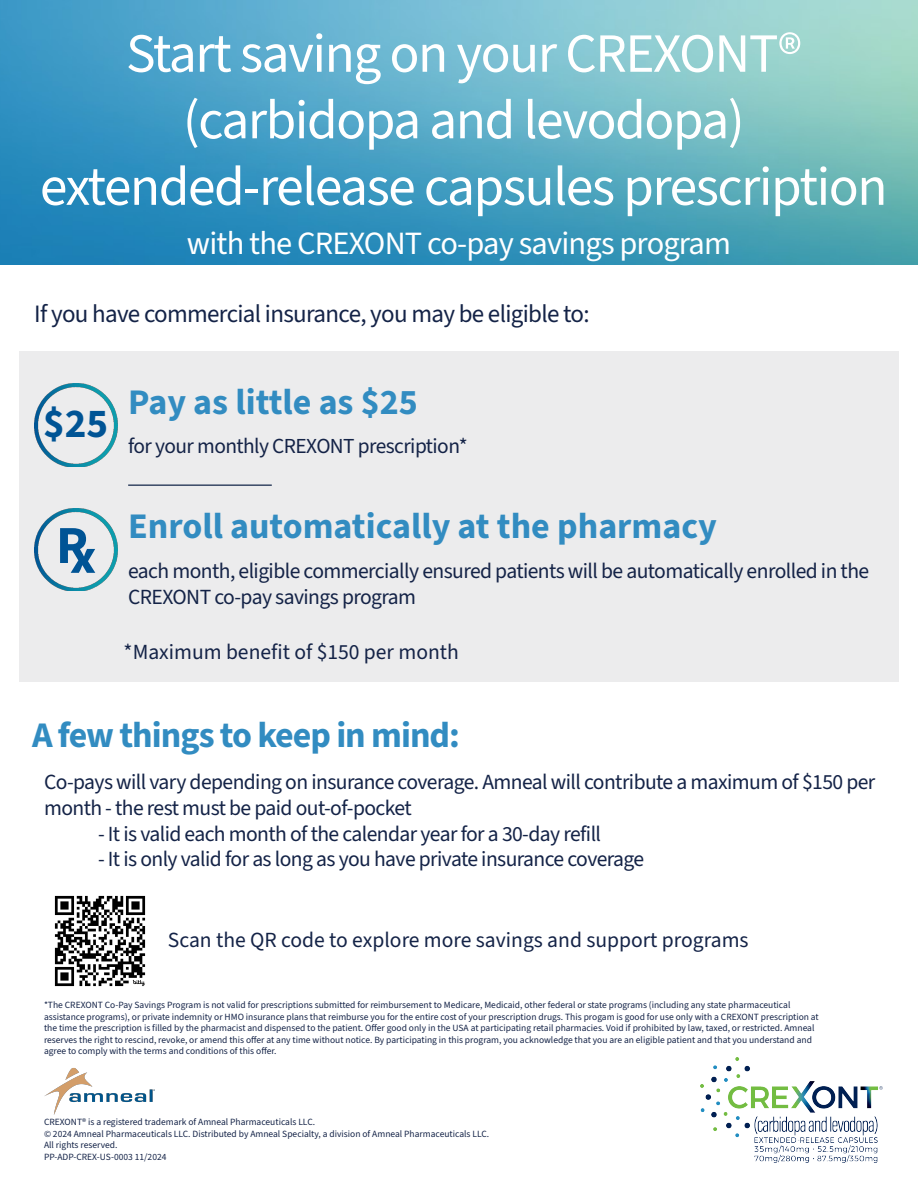
<style>
.page{position:relative;width:918px;height:1188px;background:#fff}
.page>*{position:absolute;margin:0;border:0;box-sizing:border-box;transform-origin:0 0}
.t1{font:55.5px/66.6px "Source Sans 3";letter-spacing:-.025em;color:#fff;text-align:center}
.t2{font:700 53.4px "Source Sans 3";color:#005495}
.t3{font:700 41.1px "Source Sans 3";color:#005495}
.t4{font:700 36px "Source Sans 3";color:#328cc1}
.t5{font:700 36px "Source Sans 3";letter-spacing:-.025em;color:#328cc1}
.t6{font:32.55px "Source Sans 3";letter-spacing:-.025em;color:#fff}
.t7{font:25.05px "Source Sans 3";letter-spacing:-.025em;color:#142347}
.t8{font:21.6px/26px "Source Sans 3";letter-spacing:-.025em;color:#142347}
.t9{font:21.6px "Source Sans 3";color:#142347}
.t10{font:21.45px "Source Sans 3";letter-spacing:-.025em;color:#142347}
.t11{font:9.45px/11.4px "Source Sans 3";color:#142347}
</style>
<div class="page">
<div style="left:19px;top:352px;width:879px;height:330px;background:#ececed"></div>
<img style="left:0;top:0;width:918px;height:265px">
<img style="left:44px;top:1067px;width:110px;height:47px">
<img style="left:700px;top:1057px;width:183px;height:105px">
<hr style="left:128px;top:485px;width:144px;height:1px;background:#112447">
<img style="left:34px;top:384px;width:83px;height:83px">
<img style="left:34px;top:508px;width:83px;height:83px">
<img style="left:54px;top:895px;width:92px;height:92px">
<h1 class="t1" style="left:40px;top:20px;width:849px">Start saving on your CREXONT® (carbidopa and levodopa) extended-release capsules prescription</h1>
<h3 class="t6" style="left:187px;top:223px;width:546px">with the CREXONT co-pay savings program</h3>
<h3 class="t7" style="left:34px;top:298px;width:557px">If you have commercial insurance, you may be eligible to:</h3>
<h3 class="t3" style="left:43px;top:396px;width:67px">$25</h3>
<h3 class="t4" style="left:128px;top:379px;width:291px">Pay as little as $25</h3>
<h3 class="t10" style="left:128px;top:432px;width:341px">for your monthly CREXONT prescription*</h3>
<h2 class="t2" style="left:56px;top:510px;width:41px">℞</h2>
<h3 class="t4" style="left:128px;top:502px;width:590px">Enroll automatically at the pharmacy</h3>
<h3 class="t8" style="left:128px;top:558px;width:743px">each month, eligible commercially ensured patients will be automatically enrolled in the<br>CREXONT co-pay savings program</h3>
<h3 class="t9" style="left:124px;top:639px;width:337px">*Maximum benefit of $150 per month</h3>
<h3 class="t5" style="left:32px;top:712px;width:430px">A few things to keep in mind:</h3>
<h3 class="t8" style="left:44px;top:769px;width:833px">Co-pays will vary depending on insurance coverage. Amneal will contribute a maximum of $150 per month - the rest must be paid out-of-pocket</h3>
<h3 class="t8" style="left:98px;top:820px;width:505px">- It is valid each month of the calendar year for a 30-day refill</h3>
<h3 class="t8" style="left:98px;top:846px;width:548px">- It is only valid for as long as you have private insurance coverage</h3>
<h3 class="t9" style="left:168px;top:926px;width:582px">Scan the QR code to explore more savings and support programs</h3>
<p class="t11" style="left:44px;top:1000px;width:776px">*The CREXONT Co-Pay Savings Program is not valid for prescriptions submitted for reimbursement to Medicare, Medicaid, other federal or state programs (including any state pharmaceutical assistance programs), or private indemnity or HMO insurance plans that reimburse you for the entire cost of your prescription drugs. This progam is good for use only with a CREXONT prescription at the time the prescription is filled by the pharmacist and dispensed to the patient. Offer good only in the USA at participating retail pharmacies. Void if prohibited by law, taxed, or restricted. Amneal reserves the right to rescind, revoke, or amend this offer at any time without notice. By participating in this program, you acknowledge that you are an eligible patient and that you understand and agree to comply with the terms and conditions of this offer.</p>
<p class="t11" style="left:44px;top:1117px;width:447px">CREXONT® is a registered trademark of Amneal Pharmaceuticals LLC.<br>© 2024 Amneal Pharmaceuticals LLC. Distributed by Amneal Specialty, a division of Amneal Pharmaceuticals LLC.<br>All rights reserved.<br>PP-ADP-CREX-US-0003 11/2024</p>
</div>
